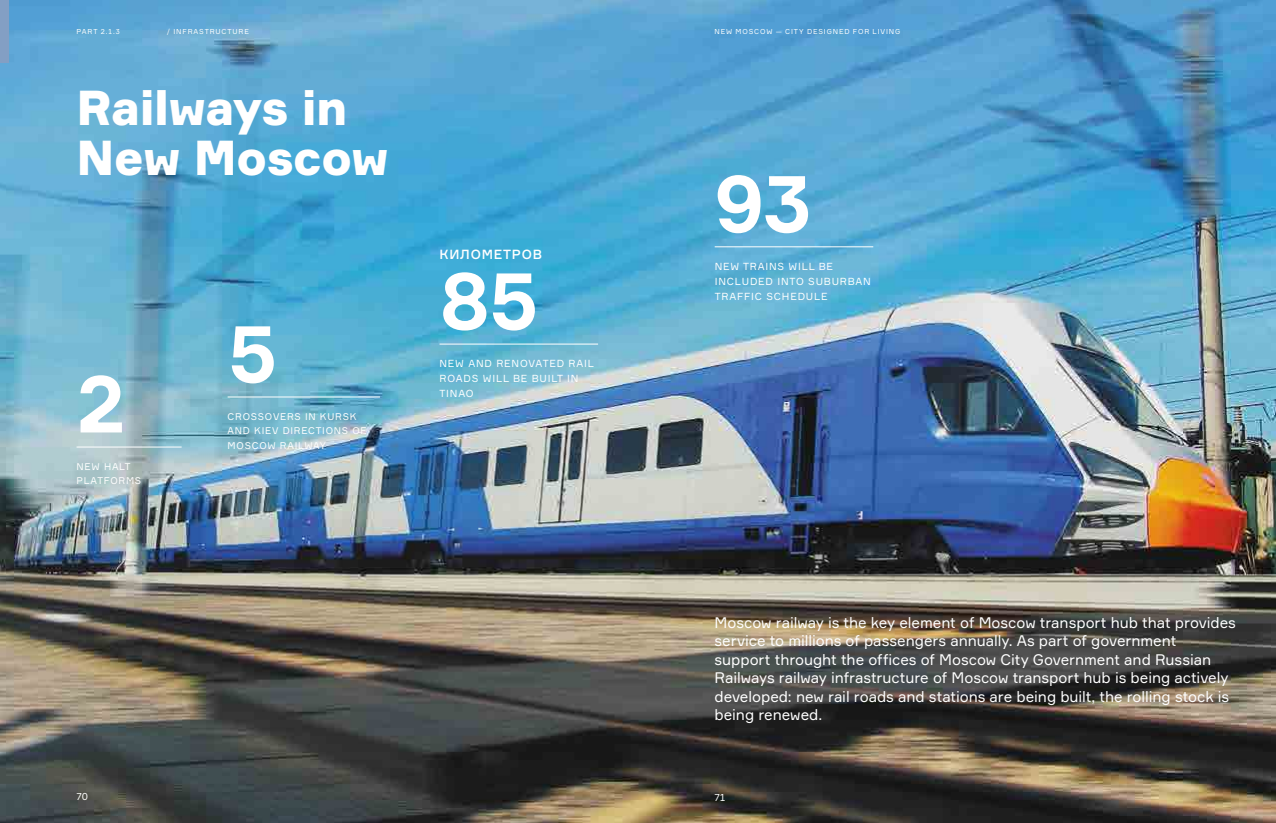
<style>
.page{position:relative;width:1276px;height:823px;background:#fff}
.page>*{position:absolute;margin:0;border:0;box-sizing:border-box;transform-origin:0 0}
.t1{font:700 80px "Formular";color:#fff}
.t2{font:900 48px/50px "Formular";letter-spacing:-.015em;color:#fff}
.t3{font:15px/18.5px "Formular";letter-spacing:-.005em;color:#fff}
.t4{font:500 13px "Formular";letter-spacing:.06em;color:#fff}
.t5{font:10px/15px "Formular";letter-spacing:.08em;color:#fff}
.t6{font:9.5px/14.5px "Formular";letter-spacing:.08em;color:#fff}
.t7{font:7px "Formular";letter-spacing:.12em;color:#fff}
</style>
<div class="page">
<img style="left:0;top:0;width:1276px;height:822px">
<hr style="left:439px;top:343px;width:159px;height:1px;background:#fff">
<hr style="left:714px;top:246px;width:159px;height:1px;background:#fff">
<hr style="left:77px;top:446px;width:105px;height:1px;background:#fff">
<hr style="left:228px;top:396px;width:152px;height:1px;background:#fff">
<div style="left:0;top:0;width:9px;height:62px;background:#839fc4"></div>
<p class="t7" style="left:77px;top:27px;width:45px">PART 2.1.3</p>
<p class="t7" style="left:167px;top:27px;width:83px">/ INFRASTRUCTURE</p>
<h2 class="t2" style="left:77px;top:82px;width:314px">Railways in<br>New Moscow</h2>
<h1 class="t1" style="left:77px;top:354px;width:50px">2</h1>
<p class="t6" style="left:77px;top:458px;width:66px">NEW HALT<br>PLATFORMS</p>
<h1 class="t1" style="left:228px;top:304px;width:51px">5</h1>
<p class="t6" style="left:228px;top:408px;width:140px">CROSSOVERS IN KURSK<br>AND KIEV DIRECTIONS OF<br>MOSCOW RAILWAY</p>
<p class="t4" style="left:439px;top:246px;width:104px">КИЛОМЕТРОВ</p>
<h1 class="t1" style="left:439px;top:251px;width:101px">85</h1>
<p class="t5" style="left:439px;top:356px;width:156px">NEW AND RENOVATED RAIL<br>ROADS WILL BE BUILT IN<br>TINAO</p>
<p class="t5" style="left:77px;top:788px;width:13px">70</p>
<p class="t7" style="left:714px;top:27px;width:187px">NEW MOSCOW — CITY DESIGNED FOR LIVING</p>
<h1 class="t1" style="left:714px;top:154px;width:98px">93</h1>
<p class="t5" style="left:714px;top:258px;width:158px">NEW TRAINS WILL BE<br>INCLUDED INTO SUBURBAN<br>TRAFFIC SCHEDULE</p>
<p class="t3" style="left:714px;top:612px;width:523px">Moscow railway is the key element of Moscow transport hub that provides service to millions of passengers annually. As part of government support throught the offices of Moscow City Government and Russian Railways railway infrastructure of Moscow transport hub is being actively developed: new rail roads and stations are being built, the rolling stock is being renewed.</p>
<p class="t5" style="left:714px;top:789px;width:12px">71</p>
</div>
